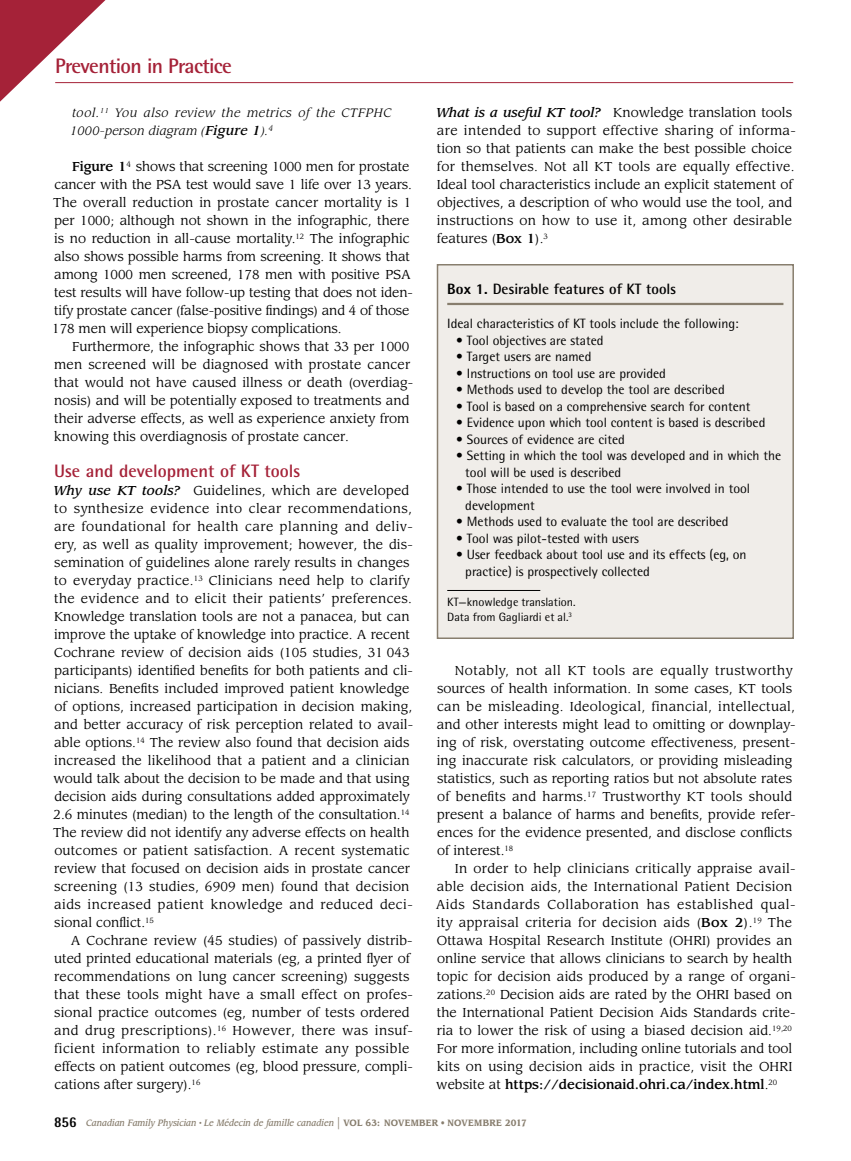
<style>
.page{position:relative;width:851px;height:1161px;background:#fff}
.page>*{position:absolute;margin:0;border:0;box-sizing:border-box;transform-origin:0 0}
.t1{font:700 21px "Rotis Semi Sans Std";letter-spacing:-.03em;color:#a52238}
.t2{font:700 18px "Rotis Semi Sans Std";color:#a52238}
.t3{font:700 15px "Rotis Semi Sans Std";color:#000}
.t4{font:13.5px/16.5px "Rotis Semi Sans Std";color:#000}
.t5{font:12.75px/18px "Leawood Std";color:#000}
.t6{font:italic 12px/18px "Leawood Std";letter-spacing:.05em;color:#000}
.t7{font:12px/15px "Rotis Semi Sans Std";color:#000}
.t8{font:italic 500 9px "Leawood Std";color:#887e6e;scale:.9 1}
.s1{font-weight:500;font-size:12.75px}
.s2{font-weight:500}
.s3{font-weight:500;font-style:italic}
.s4{font-weight:800}
.s5{font-family:"Rotis Semi Sans Std";font-weight:800;font-style:normal;font-size:15px;color:#000}
.s6{font-weight:400;font-style:normal;font-size:15px}
.s7{font-weight:700;font-style:normal}
.s8{font-weight:400;font-style:normal}
</style>
<div class="page">
<hr style="left:55px;top:82px;width:738px;height:1px;background:#a52238">
<svg style="left:0;top:0;width:127px;height:102px"></svg>
<div style="left:437px;top:265px;width:356px;height:373px;background:#f0ede9"></div>
<hr style="left:447px;top:303px;width:336px;height:2px;background:#887e6e">
<hr style="left:447px;top:590px;width:93px;height:1px;background:#000">
<div style="left:436px;top:264px;width:358px;height:375px;border:2px solid #887e6e"></div>
<h1 class="t1" style="left:55px;top:53px;width:178px">Prevention in Practice</h1>
<p class="t6" style="left:70px;top:104px;width:322px">tool.<sup>11</sup> You also review the metrics of the CTFPHC<br>1000-person diagram (<span class="s1">Figure 1</span>).<sup>4</sup></p>
<p class="t5" style="left:52px;top:158px;width:362px;text-indent:20px"><span class="s2">Figure 1</span><sup>4</sup> shows that screening 1000 men for prostate cancer with the PSA test would save 1 life over 13 years.<br>The overall reduction in prostate cancer mortality is 1 per 1000; although not shown in the infographic, there is no reduction in all-cause mortality.<sup>12</sup> The infographic also shows possible harms from screening. It shows that among 1000 men screened, 178 men with positive PSA test results will have follow-up testing that does not iden&shy;tify prostate cancer (false-positive findings) and 4 of those 178 men will experience biopsy complications.</p>
<p class="t5" style="left:54px;top:338px;width:360px;text-indent:18px">Furthermore, the infographic shows that 33 per 1000 men screened will be diagnosed with prostate cancer that would not have caused illness or death (overdiag&shy;nosis) and will be potentially exposed to treatments and their adverse effects, as well as experience anxiety from knowing this overdiagnosis of prostate cancer.</p>
<h2 class="t2" style="left:54px;top:460px;width:248px">Use and development of KT tools</h2>
<p class="t5" style="left:53px;top:482px;width:361px"><span class="s3">Why use KT tools?</span> Guidelines, which are developed to synthesize evidence into clear recommendations, are foundational for health care planning and deliv&shy;ery, as well as quality improvement; however, the dis&shy;semination of guidelines alone rarely results in changes to everyday practice.<sup>13</sup> Clinicians need help to clarify the evidence and to elicit their patients’ preferences.<br>Knowledge translation tools are not a panacea, but can improve the uptake of knowledge into practice. A recent Cochrane review of decision aids (105 studies, 31 043 participants) identified benefits for both patients and cli&shy;nicians. Benefits included improved patient knowledge of options, increased participation in decision making, and better accuracy of risk perception related to avail&shy;able options.<sup>14</sup> The review also found that decision aids increased the likelihood that a patient and a clinician would talk about the decision to be made and that using decision aids during consultations added approximately 2.6 minutes (median) to the length of the consultation.<sup>14<br></sup>The review did not identify any adverse effects on health outcomes or patient satisfaction. A recent systematic review that focused on decision aids in prostate cancer screening (13 studies, 6909 men) found that decision aids increased patient knowledge and reduced deci&shy;sional conflict.<sup>15</sup></p>
<p class="t5" style="left:54px;top:932px;width:360px;text-indent:17px">A Cochrane review (45 studies) of passively distrib&shy;uted printed educational materials (eg, a printed flyer of recommendations on lung cancer screening) suggests that these tools might have a small effect on profes&shy;sional practice outcomes (eg, number of tests ordered and drug prescriptions).<sup>16</sup> However, there was insuf&shy;ficient information to reliably estimate any possible effects on patient outcomes (eg, blood pressure, compli&shy;cations after surgery).<sup>16</sup></p>
<p class="t5" style="left:436px;top:104px;width:361px"><span class="s3">What is a useful KT tool?</span> Knowledge translation tools are intended to support effective sharing of informa&shy;tion so that patients can make the best possible choice for themselves. Not all KT tools are equally effective.<br>Ideal tool characteristics include an explicit statement of objectives, a description of who would use the tool, and instructions on how to use it, among other desirable features (<span class="s2">Box 1</span>).<sup>3</sup></p>
<p class="t3" style="left:447px;top:280px;width:230px"><span class="s4">Box 1.</span> Desirable features of KT tools</p>
<p class="t4" style="left:447px;top:315px;width:293px">Ideal characteristics of KT tools include the following:</p>
<p class="t4" style="left:456px;top:332px;width:149px">• Tool objectives are stated</p>
<p class="t4" style="left:456px;top:348px;width:137px">• Target users are named</p>
<p class="t4" style="left:456px;top:365px;width:211px">• Instructions on tool use are provided</p>
<p class="t4" style="left:456px;top:381px;width:270px">• Methods used to develop the tool are described</p>
<p class="t4" style="left:456px;top:398px;width:295px">• Tool is based on a comprehensive search for content</p>
<p class="t4" style="left:456px;top:414px;width:311px">• Evidence upon which tool content is based is described</p>
<p class="t4" style="left:456px;top:431px;width:170px">• Sources of evidence are cited</p>
<p class="t4" style="left:465px;top:447px;width:317px;text-indent:-9px">• Setting in which the tool was developed and in which the tool will be used is described</p>
<p class="t4" style="left:465px;top:480px;width:286px;text-indent:-9px">• Those intended to use the tool were involved in tool development</p>
<p class="t4" style="left:456px;top:513px;width:274px">• Methods used to evaluate the tool are described</p>
<p class="t4" style="left:456px;top:530px;width:184px">• Tool was pilot-tested with users</p>
<p class="t4" style="left:465px;top:546px;width:283px;text-indent:-9px">• User feedback about tool use and its effects (eg, on practice) is prospectively collected</p>
<p class="t7" style="left:447px;top:594px;width:130px">KT—knowledge translation.<br>Data from Gagliardi et al.<sup>3</sup></p>
<p class="t5" style="left:437px;top:662px;width:360px;text-indent:18px">Notably, not all KT tools are equally trustworthy sources of health information. In some cases, KT tools can be misleading. Ideological, financial, intellectual, and other interests might lead to omitting or downplay&shy;ing of risk, overstating outcome effectiveness, present&shy;ing inaccurate risk calculators, or providing misleading statistics, such as reporting ratios but not absolute rates of benefits and harms.<sup>17</sup> Trustworthy KT tools should present a balance of harms and benefits, provide refer&shy;ences for the evidence presented, and disclose conflicts of interest.<sup>18</sup></p>
<p class="t5" style="left:435px;top:860px;width:361px;text-indent:19px">In order to help clinicians critically appraise avail&shy;able decision aids, the International Patient Decision Aids Standards Collaboration has established qual&shy;ity appraisal criteria for decision aids (<span class="s2">Box 2</span>).<sup>19</sup> The Ottawa Hospital Research Institute (OHRI) provides an online service that allows clinicians to search by health topic for decision aids produced by a range of organi&shy;zations.<sup>20</sup> Decision aids are rated by the OHRI based on the International Patient Decision Aids Standards crite&shy;ria to lower the risk of using a biased decision aid.<sup>19,20<br></sup>For more information, including online tutorials and tool kits on using decision aids in practice, visit the OHRI website at <span class="s2">https://decisionaid.ohri.ca/index.html</span>.<sup>20</sup></p>
<p class="t8" style="left:54px;top:1118px;width:527px"><span class="s5">856</span> Canadian Family Physician <sup>•</sup> Le Médecin de famille canadien <span class="s6">|</span> <span class="s7">VOL 63: NOVEMBER</span> <span class="s8">•</span> <span class="s7">NOVEMBRE 2017</span></p>
</div>
